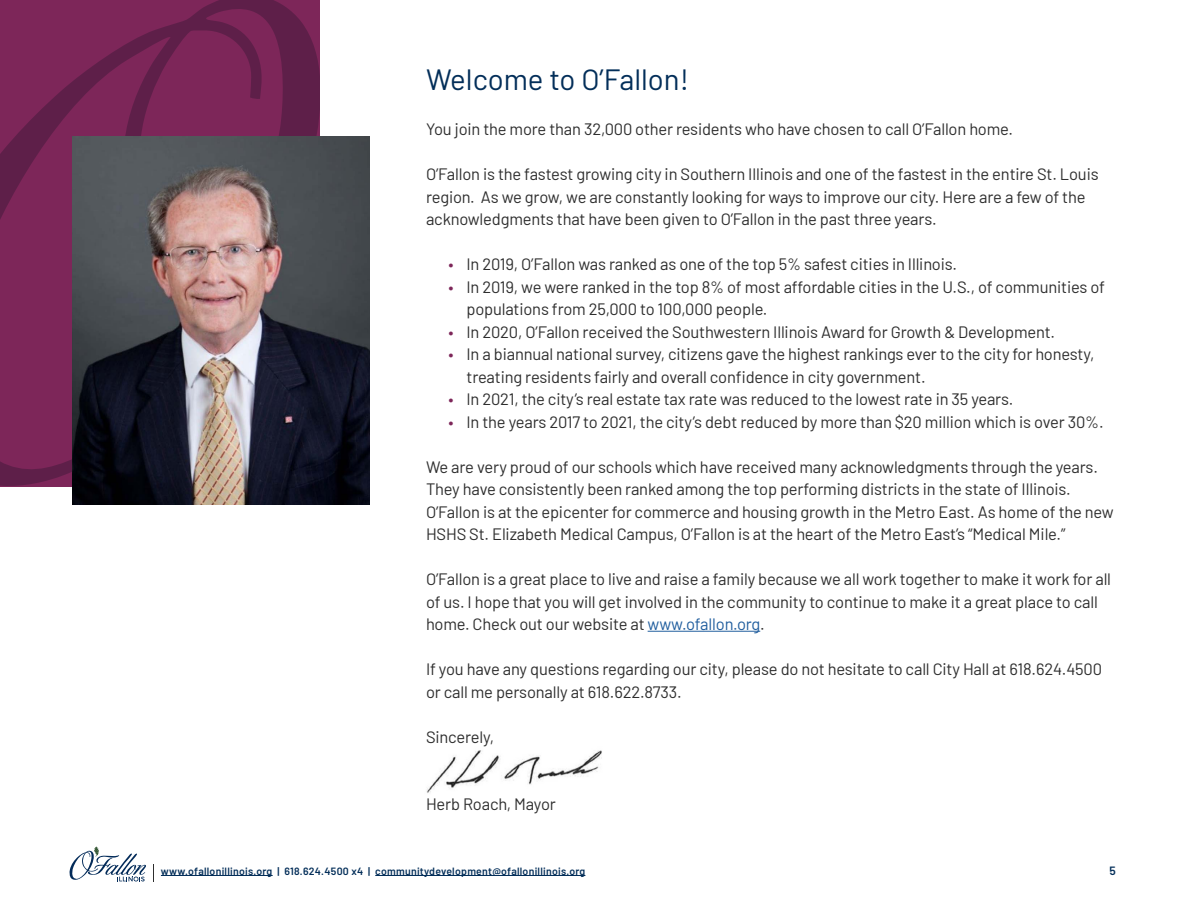
<style>
.page{position:relative;width:1188px;height:918px;background:#fff}
.page>*{position:absolute;margin:0;border:0;box-sizing:border-box;transform-origin:0 0}
.t1{font:29.25px "Barlow";color:#032e59}
.t2{font:16.5px/22.5px "Barlow";letter-spacing:-.01em;color:#2e2e2e}
.t3{font:600 12px "Barlow";color:#032e59}
.t4{font:600 10.5px "Barlow";letter-spacing:.025em;color:#032e59}
.s1{color:#7d2659}
.s2{color:#215e9e}
</style>
<div class="page">
<svg style="left:69px;top:846px;width:77px;height:36px"></svg>
<svg style="left:153px;top:864px;width:1px;height:18px"></svg>
<hr style="left:161px;top:875px;width:112px;height:1px;background:#032e59">
<hr style="left:375px;top:875px;width:210px;height:1px;background:#032e59">
<hr style="left:648px;top:631px;width:112px;height:1px;background:#215e9e">
<svg style="left:0;top:0;width:320px;height:486px;background:#762455"></svg>
<img style="left:72px;top:137px;width:297px;height:367px">
<img style="left:427px;top:750px;width:175px;height:43px">
<h1 class="t1" style="left:426px;top:58px;width:265px">Welcome to O’Fallon!</h1>
<p class="t2" style="left:426px;top:117px;width:589px">You join the more than 32,000 other residents who have chosen to call O’Fallon home.</p>
<p class="t2" style="left:426px;top:162px;width:674px">O’Fallon is the fastest growing city in Southern Illinois and one of the fastest in the entire St. Louis region. As we grow, we are constantly looking for ways to improve our city. Here are a few of the acknowledgments that have been given to O’Fallon in the past three years.</p>
<p class="t2" style="left:449px;top:252px;width:510px"><span class="s1">•</span> In 2019, O’Fallon was ranked as one of the top 5% safest cities in Illinois.</p>
<p class="t2" style="left:467px;top:274px;width:640px;text-indent:-18px"><span class="s1">•</span> In 2019, we were ranked in the top 8% of most affordable cities in the U.S., of communities of populations from 25,000 to 100,000 people.</p>
<p class="t2" style="left:449px;top:319px;width:608px"><span class="s1">•</span> In 2020, O’Fallon received the Southwestern Illinois Award for Growth &amp; Development.</p>
<p class="t2" style="left:467px;top:342px;width:630px;text-indent:-18px"><span class="s1">•</span> In a biannual national survey, citizens gave the highest rankings ever to the city for honesty, treating residents fairly and overall confidence in city government.</p>
<p class="t2" style="left:449px;top:387px;width:566px"><span class="s1">•</span> In 2021, the city’s real estate tax rate was reduced to the lowest rate in 35 years.</p>
<p class="t2" style="left:449px;top:409px;width:657px"><span class="s1">•</span> In the years 2017 to 2021, the city’s debt reduced by more than $20 million which is over 30%.</p>
<p class="t2" style="left:426px;top:454px;width:689px">We are very proud of our schools which have received many acknowledgments through the years.<br>They have consistently been ranked among the top performing districts in the state of Illinois.<br>O’Fallon is at the epicenter for commerce and housing growth in the Metro East. As home of the new HSHS St. Elizabeth Medical Campus, O’Fallon is at the heart of the Metro East’s “Medical Mile.”</p>
<p class="t2" style="left:426px;top:567px;width:687px">O’Fallon is a great place to live and raise a family because we all work together to make it work for all of us. I hope that you will get involved in the community to continue to make it a great place to call home. Check out our website at <span class="s2">www.ofallon.org</span>.</p>
<p class="t2" style="left:426px;top:657px;width:678px">If you have any questions regarding our city, please do not hesitate to call City Hall at 618.624.4500 or call me personally at 618.622.8733.</p>
<p class="t2" style="left:426px;top:724px;width:70px">Sincerely,</p>
<p class="t2" style="left:426px;top:792px;width:131px">Herb Roach, Mayor</p>
<p class="t4" style="left:161px;top:863px;width:426px">www.ofallonillinois.org | 618.624.4500 x4 | communitydevelopment@ofallonillinois.org</p>
<p class="t3" style="left:1110px;top:862px;width:8px">5</p>
</div>
